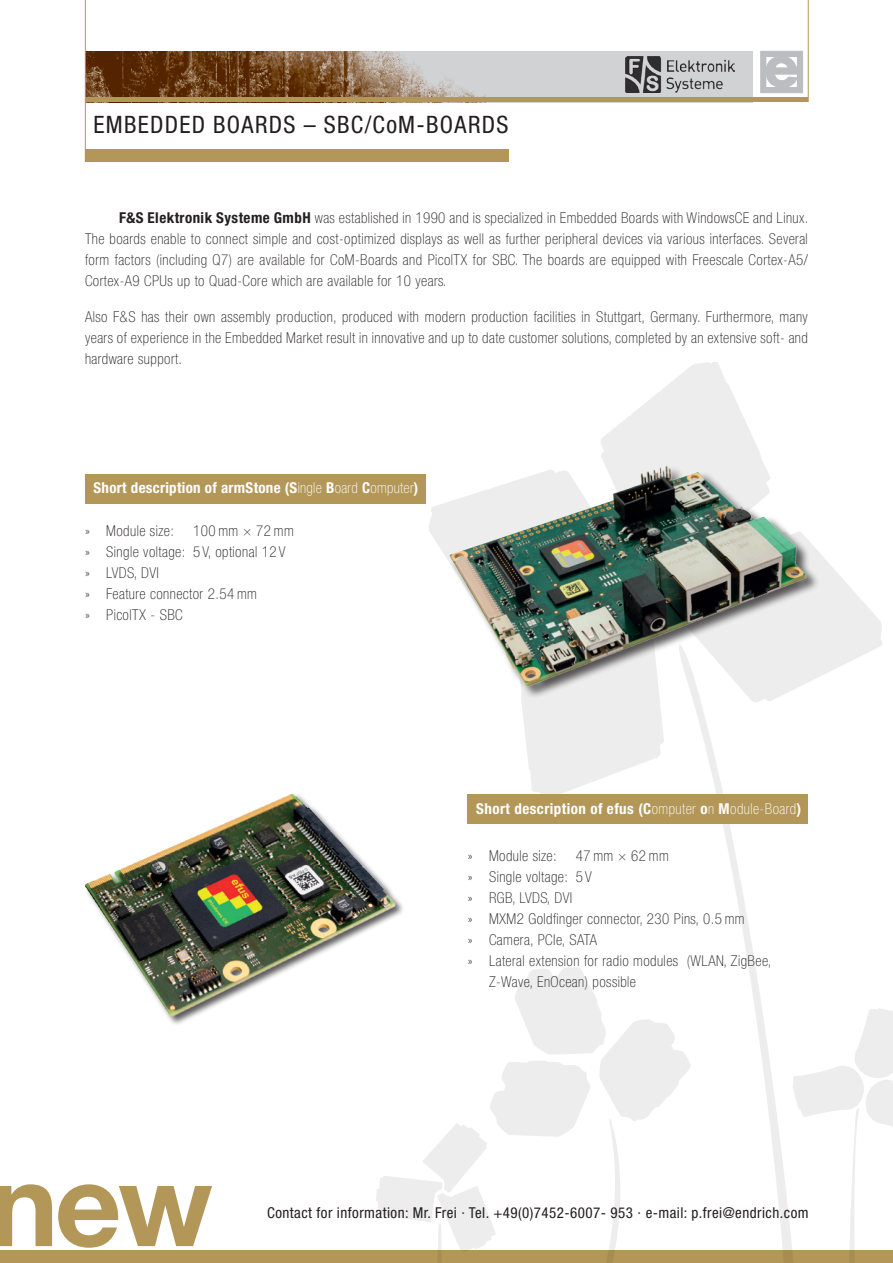
<style>
.page{position:relative;width:893px;height:1263px;background:#fff}
.page>*{position:absolute;margin:0;border:0;box-sizing:border-box;transform-origin:0 0}
.t1{font:700 116.25px "Helvetica Neue LT Std";color:#b39758}
.Headline_Bereich{font:condensed 24px "Helvetica Neue LT Std";letter-spacing:.055em;color:#231f20}
.t2{font:100 condensed 15px/21px "Helvetica Neue LT Std";letter-spacing:.03em;color:#231f20;text-align:justify}
.t3{font:700 condensed 15px "Helvetica Neue LT Std";letter-spacing:.02em;color:#fff}
.t4{font:condensed 15px "Helvetica Neue LT Std";letter-spacing:.03em;color:#231f20}
.s1{font-weight:700}
.s2{font-weight:100}
</style>
<div class="page">
<div style="left:85px;top:51px;width:668px;height:51px;background:#d1d2d4"></div>
<img style="left:86px;top:51px;width:399px;height:47px">
<div style="left:760px;top:51px;width:43px;height:42px;border:6px solid #bcbdc0"></div>
<svg style="left:764px;top:55px;width:33px;height:36px"></svg>
<hr style="left:85px;top:98px;width:723px;height:4px;background:#b39758">
<hr style="left:85px;top:0;width:1px;height:162px;background:#b39758">
<hr style="left:808px;top:0;width:1px;height:102px;background:#b39758">
<div style="left:85px;top:149px;width:423px;height:13px;background:#b39758"></div>
<div style="left:0;top:1250px;width:893px;height:13px;background:#b39758"></div>
<svg style="left:723px;top:824px;width:69px;height:439px"></svg>
<svg style="left:376px;top:967px;width:315px;height:296px"></svg>
<svg style="left:792px;top:1008px;width:101px;height:255px"></svg>
<svg style="left:429px;top:362px;width:453px;height:434px"></svg>
<div style="left:449px;top:465px;width:370px;height:234px;background:#231f20;opacity:.75"></div>
<img style="left:446px;top:462px;width:363px;height:228px">
<div style="left:84px;top:793px;width:321px;height:234px;background:#fff"></div>
<img style="left:85px;top:793px;width:314px;height:223px">
<div style="left:85px;top:474px;width:340px;height:30px;background:#b39758"></div>
<div style="left:468px;top:794px;width:340px;height:30px;background:#b39758"></div>
<img style="left:625px;top:57px;width:109px;height:35px">
<p class="Headline_Bereich" style="left:94px;top:111px;width:417px">EMBEDDED BOARDS – SBC/CoM-BOARDS</p>
<p class="t2" style="left:85px;top:207px;width:725px;text-indent:34px"><span class="s1">F&amp;S Elektronik Systeme GmbH</span> was established in 1990 and is specialized in Embedded Boards with WindowsCE and Linux.<br>The boards enable to connect simple and cost-optimized displays as well as further peripheral devices via various interfaces. Several form factors (including Q7) are available for CoM-Boards and PicolTX for SBC. The boards are equipped with Freescale Cortex-A5/ Cortex-A9 CPUs up to Quad-Core which are available for 10 years.</p>
<p class="t2" style="left:85px;top:306px;width:724px">Also F&amp;S has their own assembly production, produced with modern production facilities in Stuttgart, Germany. Furthermore, many years of experience in the Embedded Market result in innovative and up to date customer solutions, completed by an extensive soft- and hardware support.</p>
<p class="t3" style="left:94px;top:478px;width:326px">Short description of armStone (S<span class="s2">ingle</span> B<span class="s2">oard</span> C<span class="s2">omputer</span>)</p>
<p class="t2" style="left:85px;top:520px;width:90px">» Module size:</p>
<p class="t2" style="left:193px;top:520px;width:102px">100 mm × 72 mm</p>
<p class="t2" style="left:85px;top:541px;width:202px">» Single voltage: 5 V, optional 12 V</p>
<p class="t2" style="left:85px;top:562px;width:75px">» LVDS, DVI</p>
<p class="t2" style="left:85px;top:583px;width:173px">» Feature connector 2.54 mm</p>
<p class="t2" style="left:85px;top:604px;width:99px">» PicolTX - SBC</p>
<p class="t3" style="left:476px;top:799px;width:326px">Short description of efus (C<span class="s2">omputer</span> o<span class="s2">n</span> M<span class="s2">odule-Board</span>)</p>
<p class="t2" style="left:468px;top:845px;width:90px">» Module size:</p>
<p class="t2" style="left:576px;top:845px;width:95px">47 mm × 62 mm</p>
<p class="t2" style="left:468px;top:866px;width:126px">» Single voltage: 5 V</p>
<p class="t2" style="left:468px;top:887px;width:106px">» RGB, LVDS, DVI</p>
<p class="t2" style="left:468px;top:908px;width:278px">» MXM2 Goldfinger connector, 230 Pins, 0.5 mm</p>
<p class="t2" style="left:468px;top:929px;width:131px">» Camera, PCIe, SATA</p>
<p class="t2" style="left:489px;top:950px;width:284px;text-indent:-21px">» Lateral extension for radio modules (WLAN, ZigBee,<br>Z-Wave, EnOcean) possible</p>
<p class="t1" style="left:-11px;top:1133px;width:225px">new</p>
<p class="t4" style="left:267px;top:1204px;width:543px">Contact for information: Mr. Frei · Tel. +49(0)7452-6007- 953 · e-mail: p.frei@endrich.com</p>
</div>
